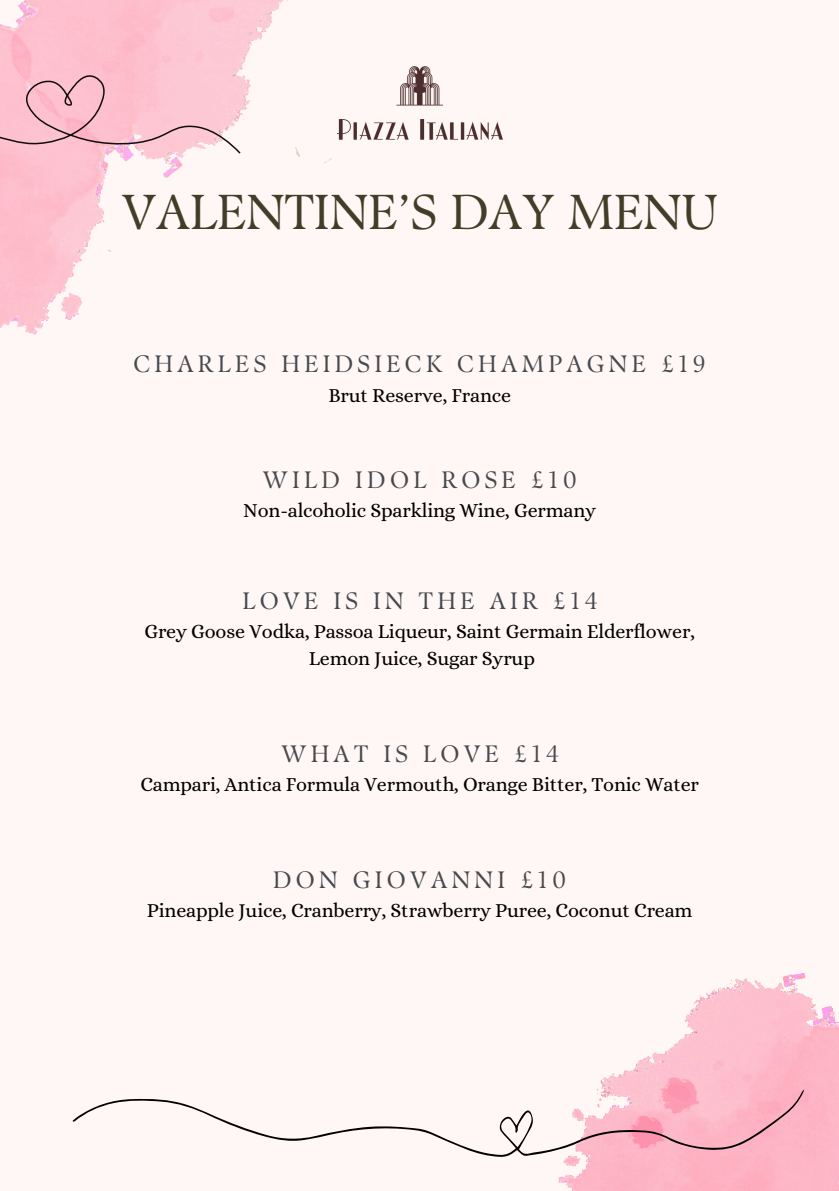
<style>
.page{position:relative;width:839px;height:1191px;background:#fff}
.page>*{position:absolute;margin:0;border:0;box-sizing:border-box;transform-origin:0 0}
.t1{font:49px "TY Serif D";color:#423d27}
.t2{font:23.8px "TY Serif D";letter-spacing:.18em;color:#464a4e}
.t3{font:20px "Alice";letter-spacing:-.01em;color:#000}
</style>
<div class="page">
<div style="left:0;top:0;width:838px;height:1191px;background:#fff6f6"></div>
<img style="left:0;top:0;width:300px;height:335px">
<img style="left:558px;top:973px;width:280px;height:218px">
<svg style="left:0;top:74px;width:240px;height:80px;background:#f3bdc9"></svg>
<svg style="left:73px;top:1090px;width:731px;height:67px"></svg>
<img style="left:324px;top:66px;width:179px;height:97px">
<p class="t1" style="left:122px;top:183px;width:597px">VALENTINE’S DAY MENU</p>
<p class="t2" style="left:133px;top:350px;width:574px">CHARLES HEIDSIECK CHAMPAGNE £19</p>
<p class="t3" style="left:328px;top:384px;width:184px">Brut Reserve, France</p>
<h1 class="t2" style="left:262px;top:465px;width:316px">WILD IDOL ROSE £10</h1>
<h2 class="t3" style="left:243px;top:499px;width:354px">Non-alcoholic Sparkling Wine, Germany</h2>
<p class="t2" style="left:242px;top:586px;width:356px">LOVE IS IN THE AIR £14</p>
<h2 class="t3" style="left:144px;top:620px;width:552px">Grey Goose Vodka, Passoa Liqueur, Saint Germain Elderflower,</h2>
<p class="t3" style="left:309px;top:647px;width:228px">Lemon Juice, Sugar Syrup</p>
<h2 class="t2" style="left:281px;top:739px;width:279px">WHAT IS LOVE £14</h2>
<p class="t3" style="left:140px;top:773px;width:560px">Campari, Antica Formula Vermouth, Orange Bitter, Tonic Water</p>
<p class="t2" style="left:273px;top:865px;width:295px">DON GIOVANNI £10</p>
<h2 class="t3" style="left:147px;top:899px;width:547px">Pineapple Juice, Cranberry, Strawberry Puree, Coconut Cream</h2>
</div>
